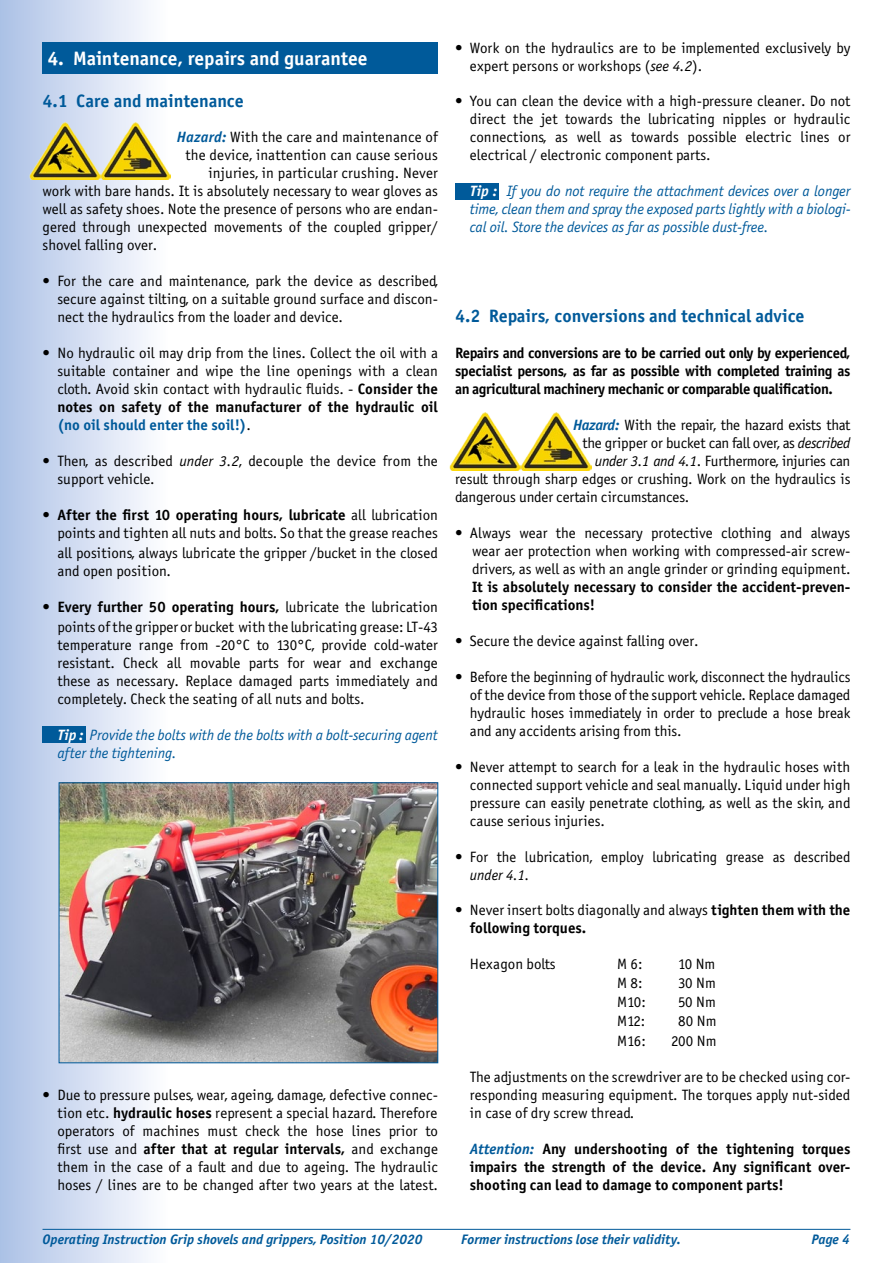
<style>
.page{position:relative;width:893px;height:1263px;background:#fff}
.page>*{position:absolute;margin:0;border:0;box-sizing:border-box;transform-origin:0 0}
.t1{font:19.5px "Officina Sans Bold ITC";color:#fff}
.t2{font:18px "Officina Sans Bold ITC";color:#005a9a}
.t3{font:15px/18px "Officina Sans Book ITC";color:#000;text-align:justify}
.t4{font:15px/18px "Officina Sans Bold ITC";color:#000;text-align:justify}
.t5{font:italic 15px/18px "Officina Sans Book ITC";letter-spacing:-.005em;color:#005a9a;text-align:justify}
.t6{font:15px "Officina Sans Book ITC";letter-spacing:-.025em;color:#000}
.t7{font:15px "Officina Sans Book ITC";letter-spacing:-.02em;color:#000}
.t8{font:italic 15px "Officina Sans Book ITC";color:#000}
.t9{font:italic 13.8px "Officina Sans Bold ITC";color:#005a9a}
.s1{font-style:italic}
.s2{font-family:"Officina Sans Bold ITC";color:#fff}
.s3{font-family:"Officina Sans Bold ITC";font-style:italic;color:#005a9a}
.s4{font-family:"Officina Sans Bold ITC"}
.s5{color:#005a9a}
.s6{font-family:"Officina Sans Book ITC"}
.s7{font-style:italic;color:#005a9a}
</style>
<div class="page">
<div style="left:0;top:0;width:169px;height:1263px;background:linear-gradient(to right,#abc0e6,#fefeff)"></div>
<hr style="left:43px;top:1229px;width:807px;height:1px;background:#005a9a">
<div style="left:43px;top:43px;width:395px;height:31px;background:#005a9a"></div>
<div style="left:43px;top:726px;width:43px;height:16px;background:#005a9a"></div>
<div style="left:455px;top:184px;width:44px;height:16px;background:#005a9a"></div>
<img style="left:30px;top:122px;width:141px;height:57px">
<img style="left:450px;top:413px;width:141px;height:57px">
<img style="left:61px;top:784px;width:375px;height:277px">
<div style="left:59px;top:782px;width:379px;height:281px;border:1px solid #005a9a"></div>
<h1 class="t1" style="left:47px;top:47px;width:322px">4. Maintenance, repairs and guarantee</h1>
<p class="t3" style="left:470px;top:39px;width:382px;text-indent:-15px">• Work on the hydraulics are to be implemented exclusively by expert persons or workshops (<span class="s1">see 4.2</span>).</p>
<p class="t3" style="left:470px;top:92px;width:382px;text-indent:-15px">• You can clean the device with a high-pressure cleaner. Do not direct the jet towards the lubricating nipples or hydraulic connections, as well as towards possible electric lines or electrical / electronic component parts.</p>
<p class="t5" style="left:470px;top:182px;width:382px"><span class="s2">Tip :</span> If you do not require the attachment devices over a longer time, clean them and spray the exposed parts lightly with a biologi&shy;cal oil. Store the devices as far as possible dust-free.</p>
<p class="t2" style="left:43px;top:90px;width:203px">4.1 Care and maintenance</p>
<p class="t3" style="left:177px;top:128px;width:263px"><span class="s3">Hazard:</span> With the care and maintenance of</p>
<p class="t3" style="left:186px;top:146px;width:254px">the device, inattention can cause serious</p>
<p class="t3" style="left:209px;top:164px;width:231px">injuries, in particular crushing. Never</p>
<p class="t3" style="left:43px;top:182px;width:397px">work with bare hands. It is absolutely necessary to wear gloves as</p>
<p class="t3" style="left:43px;top:200px;width:397px">well as safety shoes. Note the presence of persons who are endan-</p>
<p class="t3" style="left:43px;top:218px;width:397px">gered through unexpected movements of the coupled gripper/</p>
<p class="t3" style="left:43px;top:236px;width:116px">shovel falling over.</p>
<p class="t3" style="left:57px;top:272px;width:382px;text-indent:-15px">• For the care and maintenance, park the device as described, secure against tilting, on a suitable ground surface and discon&shy;nect the hydraulics from the loader and device.</p>
<p class="t3" style="left:57px;top:344px;width:382px;text-indent:-15px">• No hydraulic oil may drip from the lines. Collect the oil with a suitable container and wipe the line openings with a clean cloth. Avoid skin contact with hydraulic fluids. - <span class="s4">Consider the</span></p>
<p class="t4" style="left:57px;top:398px;width:382px">notes on safety of the manufacturer of the hydraulic oil <span class="s5">(no oil should enter the soil!)</span><span class="s6">.</span></p>
<p class="t3" style="left:57px;top:452px;width:382px;text-indent:-15px">• Then, as described <span class="s1">under 3.2</span>, decouple the device from the support vehicle.</p>
<p class="t4" style="left:43px;top:506px;width:397px"><span class="s6">•</span> After the first 10 operating hours, lubricate <span class="s6">all lubrication</span></p>
<p class="t3" style="left:57px;top:523px;width:382px;line-height:19.8px">points and tighten all nuts and bolts. So that the grease reaches all positions, always lubricate the gripper /bucket in the closed</p>
<p class="t3" style="left:57px;top:562px;width:115px">and open position.</p>
<p class="t4" style="left:43px;top:597px;width:397px"><span class="s6">•</span> Every further 50 operating hours, <span class="s6">lubricate the lubrication</span></p>
<p class="t3" style="left:57px;top:618px;width:382px">points of the gripper or bucket with the lubricating grease: LT-43 temperature range from -20°C to 130°C, provide cold-water resistant. Check all movable parts for wear and exchange these as necessary. Replace damaged parts immediately and completely. Check the seating of all nuts and bolts.</p>
<p class="t5" style="left:57px;top:726px;width:382px"><span class="s2">Tip :</span> Provide the bolts with de the bolts with a bolt-securing agent after the tightening.</p>
<p class="t2" style="left:455px;top:305px;width:351px">4.2 Repairs, conversions and technical advice</p>
<p class="t4" style="left:455px;top:344px;width:397px">Repairs and conversions are to be carried out only by experienced, specialist persons, as far as possible with completed training as an agricultural machinery mechanic or comparable qualification.</p>
<p class="t6" style="left:573px;top:416px;width:279px"><span class="s3">Hazard:</span> With the repair, the hazard exists that</p>
<p class="t3" style="left:582px;top:434px;width:269px">the gripper or bucket can fall over, as <span class="s1">described</span></p>
<p class="t7" style="left:595px;top:452px;width:257px"><span class="s1">under 3.1 and 4.1</span>. Furthermore, injuries can</p>
<p class="t3" style="left:455px;top:470px;width:397px">result through sharp edges or crushing. Work on the hydraulics is</p>
<p class="t3" style="left:455px;top:488px;width:236px">dangerous under certain circumstances.</p>
<p class="t3" style="left:472px;top:524px;width:380px;text-indent:-17px">• Always wear the necessary protective clothing and always wear aer protection when working with compressed-air screw&shy;drivers, as well as with an angle grinder or grinding equipment.</p>
<p class="t4" style="left:472px;top:578px;width:380px">It is absolutely necessary to consider the accident-preven&shy;tion specifications!</p>
<p class="t3" style="left:455px;top:632px;width:245px">• Secure the device against falling over.</p>
<p class="t3" style="left:470px;top:668px;width:382px;text-indent:-15px">• Before the beginning of hydraulic work, disconnect the hydraulics of the device from those of the support vehicle. Replace damaged hydraulic hoses immediately in order to preclude a hose break and any accidents arising from this.</p>
<p class="t3" style="left:470px;top:758px;width:382px;text-indent:-15px">• Never attempt to search for a leak in the hydraulic hoses with connected support vehicle and seal manually. Liquid under high pressure can easily penetrate clothing, as well as the skin, and cause serious injuries.</p>
<p class="t3" style="left:455px;top:848px;width:397px">• For the lubrication, employ lubricating grease as described</p>
<p class="t8" style="left:470px;top:866px;width:61px">under 4.1.</p>
<p class="t3" style="left:455px;top:901px;width:397px">• Never insert bolts diagonally and always <span class="s4">tighten them with the</span></p>
<p class="t4" style="left:470px;top:919px;width:118px">following torques.</p>
<p class="t3" style="left:470px;top:955px;width:87px">Hexagon bolts</p>
<p class="t3" style="left:617px;top:955px;width:27px">M 6:</p>
<p class="t3" style="left:678px;top:955px;width:39px">10 Nm</p>
<p class="t3" style="left:617px;top:974px;width:27px">M 8:</p>
<p class="t3" style="left:678px;top:974px;width:39px">30 Nm</p>
<p class="t3" style="left:617px;top:993px;width:30px">M10:</p>
<p class="t3" style="left:678px;top:993px;width:39px">50 Nm</p>
<p class="t3" style="left:617px;top:1012px;width:30px">M12:</p>
<p class="t3" style="left:678px;top:1012px;width:40px">80 Nm</p>
<p class="t3" style="left:617px;top:1031px;width:30px">M16:</p>
<p class="t3" style="left:671px;top:1031px;width:47px">200 Nm</p>
<p class="t3" style="left:470px;top:1067px;width:382px">The adjustments on the screwdriver are to be checked using cor&shy;responding measuring equipment. The torques apply nut-sided in case of dry screw thread.</p>
<p class="t4" style="left:470px;top:1139px;width:382px"><span class="s7">Attention:</span> Any undershooting of the tightening torques impairs the strength of the device. Any significant over&shy;shooting can lead to damage to component parts!</p>
<p class="t3" style="left:57px;top:1086px;width:382px;text-indent:-15px">• Due to pressure pulses, wear, ageing, damage, defective connec&shy;tion etc. <span class="s4">hydraulic hoses</span> represent a special hazard. Therefore operators of machines must check the hose lines prior to</p>
<p class="t4" style="left:57px;top:1139px;width:382px"><span class="s6">first use and</span> after that at regular intervals, <span class="s6">and exchange</span></p>
<p class="t3" style="left:57px;top:1158px;width:382px">them in the case of a fault and due to ageing. The hydraulic hoses / lines are to be changed after two years at the latest.</p>
<p class="t9" style="left:43px;top:1230px;width:382px">Operating Instruction Grip shovels and grippers, Position 10/2020</p>
<p class="t9" style="left:461px;top:1230px;width:221px">Former instructions lose their validity.</p>
<p class="t9" style="left:811px;top:1230px;width:40px">Page 4</p>
</div>
